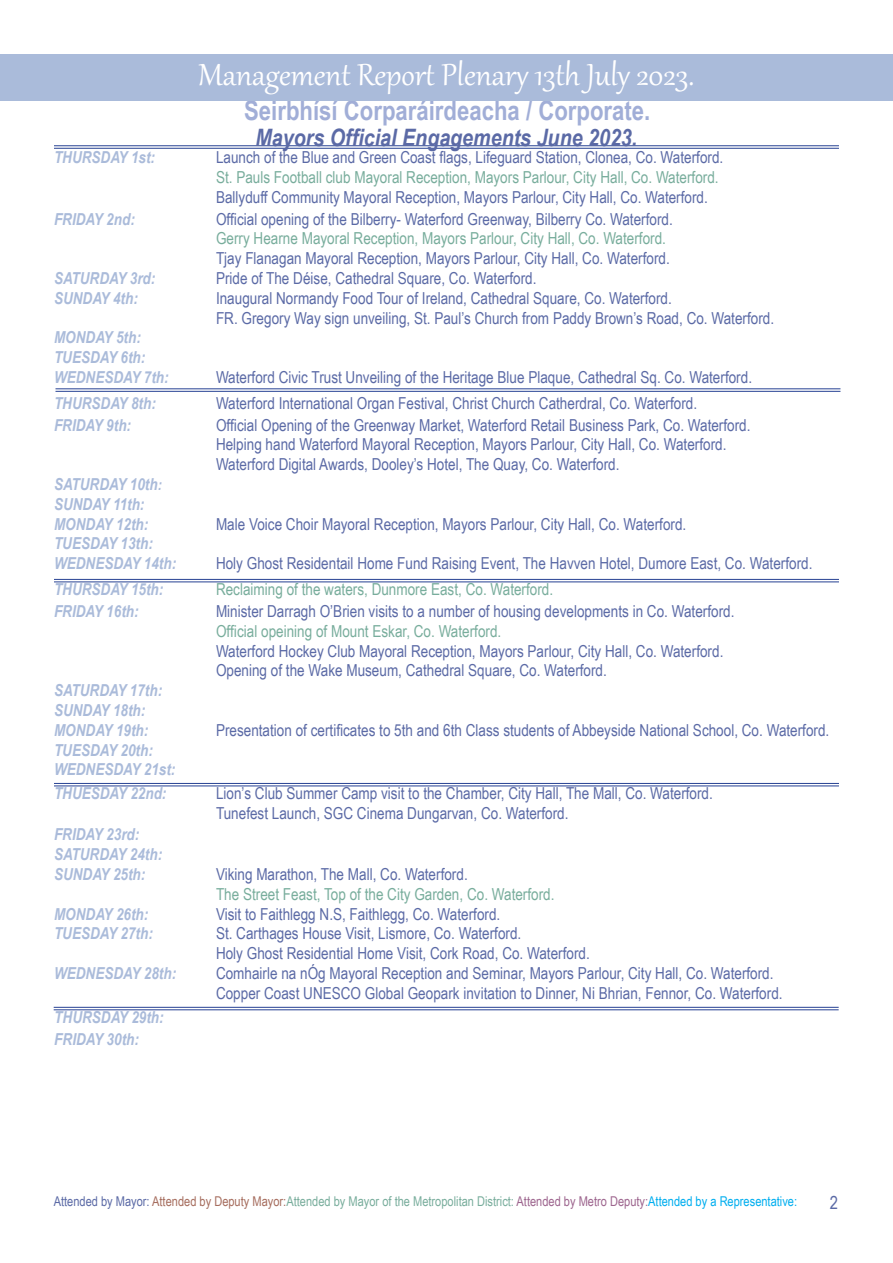
<style>
.page{position:relative;width:893px;height:1263px;background:#fff}
.page>*{position:absolute;margin:0;border:0;box-sizing:border-box;transform-origin:0 0}
.t1{font:37.5px "Gabriola";color:#fff}
.t2{font:700 27px "Arial Narrow";color:#a1aed7}
.t3{font:italic 700 24px "Arial Narrow";color:#5b6aa6}
.t4{font:18px "Arial Narrow";color:#5b6aa6}
.t5{font:16.5px/19.8px "Arial Narrow";color:#5b6aa6}
.t6{font:italic 700 16.5px/19.8px "Arial Narrow";color:#aabbda}
.t7{font:16.5px "Arial Narrow";color:#78ad9c}
.t8{font:13.5px "Arial Narrow";color:#78ad9c}
.s1{font-size:15px}
.s2{color:#5b6aa6}
.s3{color:#a66d5e}
.s4{color:#9d658e}
.s5{color:#00aeef}
</style>
<div class="page">
<hr style="left:54px;top:145px;width:785px;height:1px;background:#264193">
<hr style="left:54px;top:148px;width:785px;height:1px;background:#264193">
<hr style="left:56px;top:389px;width:784px;height:1px;background:#264193">
<hr style="left:56px;top:391px;width:784px;height:1px;background:#264193">
<hr style="left:54px;top:579px;width:785px;height:1px;background:#264193">
<hr style="left:54px;top:582px;width:785px;height:1px;background:#264193">
<hr style="left:54px;top:783px;width:785px;height:1px;background:#264193">
<hr style="left:54px;top:786px;width:785px;height:1px;background:#264193">
<div style="left:0;top:54px;width:893px;height:46px;background:#aabbda"></div>
<hr style="left:54px;top:1007px;width:785px;height:1px;background:#264193">
<hr style="left:54px;top:1009px;width:785px;height:1px;background:#264193">
<h1 class="t1" style="left:199px;top:50px;width:497px">Management Report Plenary 13th July 2023.</h1>
<h2 class="t2" style="left:244px;top:90px;width:408px">Seirbhísí Corparáirdeacha / Corporate.</h2>
<h3 class="t3" style="left:256px;top:119px;width:383px">Mayors Official Engagements June 2023.</h3>
<p class="t6" style="left:54px;top:147px;width:103px">THURSDAY 1st:</p>
<p class="t5" style="left:216px;top:147px;width:509px">Launch of the Blue and Green Coast flags, Lifeguard Station, Clonea, Co. Waterford.</p>
<p class="t7" style="left:216px;top:165px;width:504px">St. Pauls Football club Mayoral Reception, Mayors Parlour, City Hall, Co. Waterford.</p>
<p class="t5" style="left:216px;top:187px;width:493px">Ballyduff Community Mayoral Reception, Mayors Parlour, City Hall, Co. Waterford.</p>
<p class="t6" style="left:54px;top:208px;width:82px">FRIDAY 2nd:</p>
<p class="t5" style="left:216px;top:208px;width:458px">Official opening of the Bilberry- Waterford Greenway, Bilberry Co. Waterford.</p>
<p class="t7" style="left:216px;top:226px;width:451px">Gerry Hearne Mayoral Reception, Mayors Parlour, City Hall, Co. Waterford.</p>
<p class="t5" style="left:216px;top:248px;width:455px">Tjay Flanagan Mayoral Reception, Mayors Parlour, City Hall, Co. Waterford.</p>
<p class="t6" style="left:54px;top:267px;width:103px">SATURDAY 3rd:</p>
<p class="t5" style="left:216px;top:268px;width:322px">Pride of The Déise, Cathedral Square, Co. Waterford.</p>
<p class="t6" style="left:54px;top:287px;width:85px">SUNDAY 4th:</p>
<p class="t5" style="left:216px;top:287px;width:560px">Inaugural Normandy Food Tour of Ireland, Cathedral Square, Co. Waterford.<br>FR. Gregory Way sign unveiling, St. Paul’s Church from Paddy Brown’s Road, Co. Waterford.</p>
<p class="t6" style="left:54px;top:327px;width:116px">MONDAY 5th:<br>TUESDAY 6th:<br>WEDNESDAY 7th:</p>
<p class="t5" style="left:216px;top:367px;width:538px">Waterford Civic Trust Unveiling of the Heritage Blue Plaque, Cathedral Sq. Co. Waterford.</p>
<p class="t6" style="left:54px;top:392px;width:103px">THURSDAY 8th:</p>
<p class="t5" style="left:216px;top:393px;width:483px">Waterford International Organ Festival, Christ Church Catherdral, Co. Waterford.</p>
<p class="t6" style="left:54px;top:414px;width:79px">FRIDAY 9th:</p>
<p class="t5" style="left:216px;top:414px;width:536px">Official Opening of the Greenway Market, Waterford Retail Business Park, Co. Waterford.<br>Helping hand Waterford Mayoral Reception, Mayors Parlour, City Hall, Co. Waterford.<br>Waterford Digital Awards, Dooley’s Hotel, The Quay, Co. Waterford.</p>
<p class="t6" style="left:54px;top:473px;width:109px">SATURDAY 10th<span class="s1">:<br></span>SUNDAY 11th:<br>MONDAY 12th:</p>
<p class="t5" style="left:216px;top:513px;width:472px">Male Voice Choir Mayoral Reception, Mayors Parlour, City Hall, Co. Waterford.</p>
<p class="t6" style="left:54px;top:533px;width:124px">TUESDAY 13th:<br>WEDNESDAY 14th:</p>
<p class="t5" style="left:216px;top:553px;width:598px">Holy Ghost Residentail Home Fund Raising Event, The Havven Hotel, Dumore East, Co. Waterford.</p>
<p class="t6" style="left:54px;top:579px;width:111px">THURSDAY 15th:</p>
<p class="t7" style="left:216px;top:577px;width:339px">Reclaiming of the waters, Dunmore East, Co. Waterford.</p>
<p class="t6" style="left:54px;top:600px;width:86px">FRIDAY 16th:</p>
<p class="t5" style="left:216px;top:601px;width:520px">Minister Darragh O’Brien visits to a number of housing developments in Co. Waterford.</p>
<p class="t7" style="left:216px;top:619px;width:287px">Official opeining of Mount Eskar, Co. Waterford.</p>
<p class="t5" style="left:216px;top:640px;width:509px">Waterford Hockey Club Mayoral Reception, Mayors Parlour, City Hall, Co. Waterford.<br>Opening of the Wake Museum, Cathedral Square, Co. Waterford.</p>
<p class="t6" style="left:54px;top:680px;width:110px">SATURDAY 17th:<br>SUNDAY 18th:<br>MONDAY 19th:</p>
<p class="t5" style="left:216px;top:719px;width:615px">Presentation of certificates to 5th and 6th Class students of Abbeyside National School, Co. Waterford.</p>
<p class="t6" style="left:54px;top:739px;width:123px">TUESDAY 20th:<br>WEDNESDAY 21st:</p>
<p class="t6" style="left:54px;top:782px;width:114px">THUESDAY 22nd:</p>
<p class="t5" style="left:216px;top:783px;width:498px">Lion’s Club Summer Camp visit to the Chamber, City Hall, The Mall, Co. Waterford.<br>Tunefest Launch, SGC Cinema Dungarvan, Co. Waterford.</p>
<p class="t6" style="left:54px;top:824px;width:110px">FRIDAY 23rd:<br>SATURDAY 24th:<br>SUNDAY 25th:</p>
<p class="t5" style="left:216px;top:864px;width:253px">Viking Marathon, The Mall, Co. Waterford.</p>
<p class="t7" style="left:216px;top:882px;width:340px">The Street Feast, Top of the City Garden, Co. Waterford.</p>
<p class="t6" style="left:54px;top:903px;width:96px">MONDAY 26th:</p>
<p class="t5" style="left:216px;top:903px;width:286px">Visit to Faithlegg N.S, Faithlegg, Co. Waterford.</p>
<p class="t6" style="left:54px;top:923px;width:100px">TUESDAY 27th:</p>
<p class="t5" style="left:216px;top:923px;width:375px">St. Carthages House Visit, Lismore, Co. Waterford.<br>Holy Ghost Residential Home Visit, Cork Road, Co. Waterford.</p>
<p class="t6" style="left:54px;top:962px;width:124px">WEDNESDAY 28th:</p>
<p class="t5" style="left:216px;top:963px;width:568px">Comhairle na nÓg Mayoral Reception and Seminar, Mayors Parlour, City Hall, Co. Waterford.<br>Copper Coast UNESCO Global Geopark invitation to Dinner, Ni Bhrian, Fennor, Co. Waterford.</p>
<p class="t6" style="left:54px;top:1006px;width:111px;line-height:21.6px">THURSDAY 29th:<br>FRIDAY 30th:</p>
<p class="t8" style="left:54px;top:1191px;width:745px"><span class="s2">Attended by Mayor:</span> <span class="s3">Attended by Deputy Mayor:</span>Attended by Mayor of the Metropolitan District: <span class="s4">Attended by Metro Deputy:</span><span class="s5">Attended by a Representative:</span></p>
<p class="t4" style="left:830px;top:1189px;width:10px">2</p>
</div>
